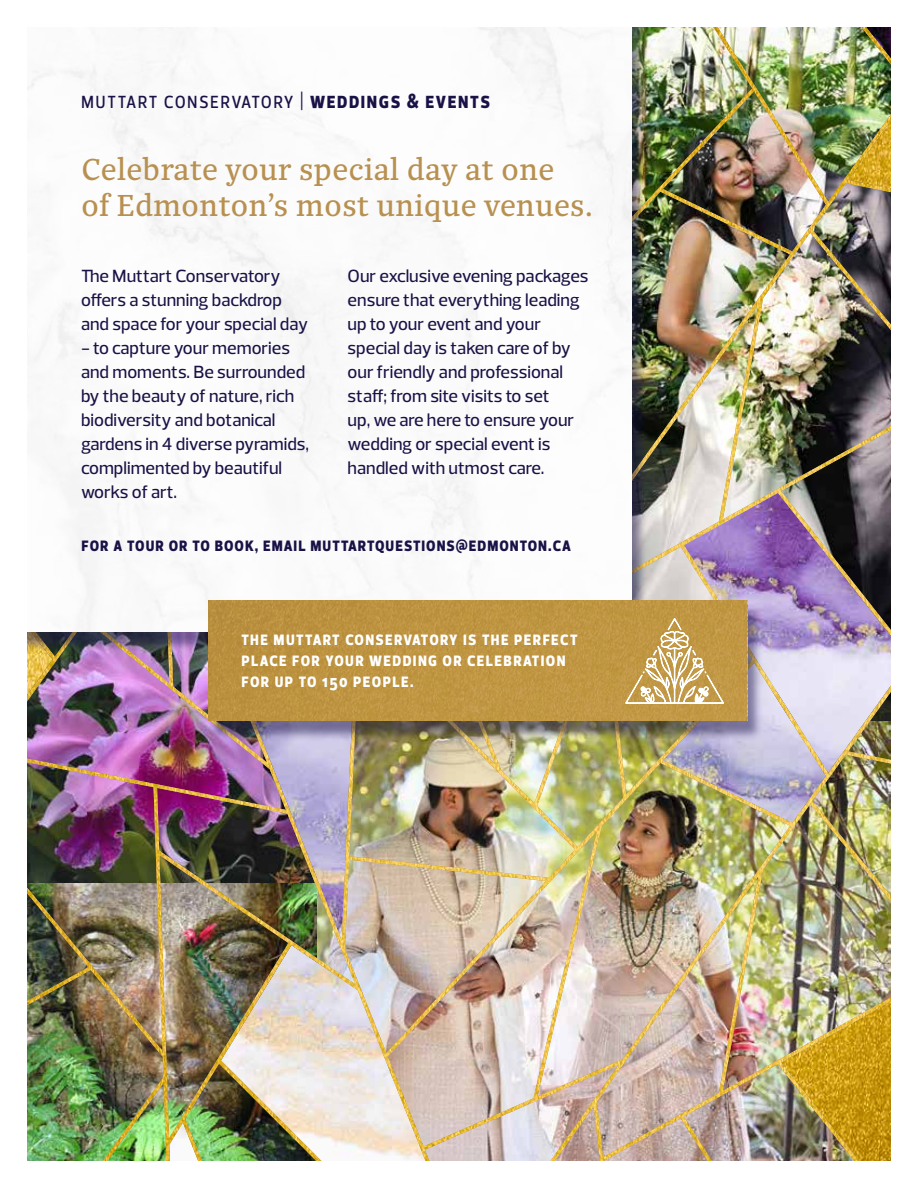
<style>
.page{position:relative;width:918px;height:1188px;background:#fff}
.page>*{position:absolute;margin:0;border:0;box-sizing:border-box;transform-origin:0 0}
.t1{font:30px/36px "Quercus 10";color:#b89050}
.t2{font:500 21px "Prelo Condensed";letter-spacing:.065em;color:#191247}
.t3{font:500 18px/24px "Prelo";color:#191247}
.t4{font:800 18px/21px "Prelo Condensed";letter-spacing:.08em;color:#fff}
.t5{font:800 18px "Prelo Condensed";letter-spacing:.05em;color:#191247}
.s1{font-weight:800}
</style>
<div class="page">
<img style="left:27px;top:27px;width:864px;height:1134px">
<div style="left:0;top:5px;width:648px;height:647px;background:#191247;opacity:.5"></div>
<img style="left:27px;top:27px;width:605px;height:604px">
<div style="left:208px;top:605px;width:555px;height:137px;background:#191247;opacity:.5"></div>
<div style="left:208px;top:600px;width:539px;height:121px;background:#be9441"></div>
<svg style="left:625px;top:529px;width:99px;height:185px"></svg>
<div style="left:0;top:0;width:27px;height:1188px;background:#fff"></div>
<div style="left:0;top:0;width:918px;height:27px;background:#fff"></div>
<p class="t2" style="left:81px;top:88px;width:410px">muttart conservatory | <span class="s1">WEDDINGS &amp; EVENTS</span></p>
<h1 class="t1" style="left:81px;top:152px;width:514px">Celebrate your special day at one<br>of Edmonton’s most unique venues.</h1>
<p class="t3" style="left:81px;top:264px;width:229px">The Muttart Conservatory offers a stunning backdrop and space for your special day</p>
<p class="t3" style="left:81px;top:336px;width:230px">- to capture your memories and moments. Be surrounded by the beauty of nature, rich biodiversity and botanical gardens in 4 diverse pyramids, complimented by beautiful works of art.</p>
<p class="t3" style="left:348px;top:264px;width:242px">Our exclusive evening packages ensure that everything leading up to your event and your special day is taken care of by our friendly and professional staff; from site visits to set<br>up, we are here to ensure your wedding or special event is handled with utmost care.</p>
<p class="t5" style="left:82px;top:534px;width:491px">FOR A TOUR OR TO BOOK, EMAIL MUTTARTQUESTIONS@EDMONTON.CA</p>
<p class="t4" style="left:241px;top:628px;width:338px">THE MUTTART CONSERVATORY IS THE PERFECT<br>PLACE FOR YOUR WEDDING OR CELEBRATION<br>FOR UP TO 150 PEOPLE.</p>
</div>
